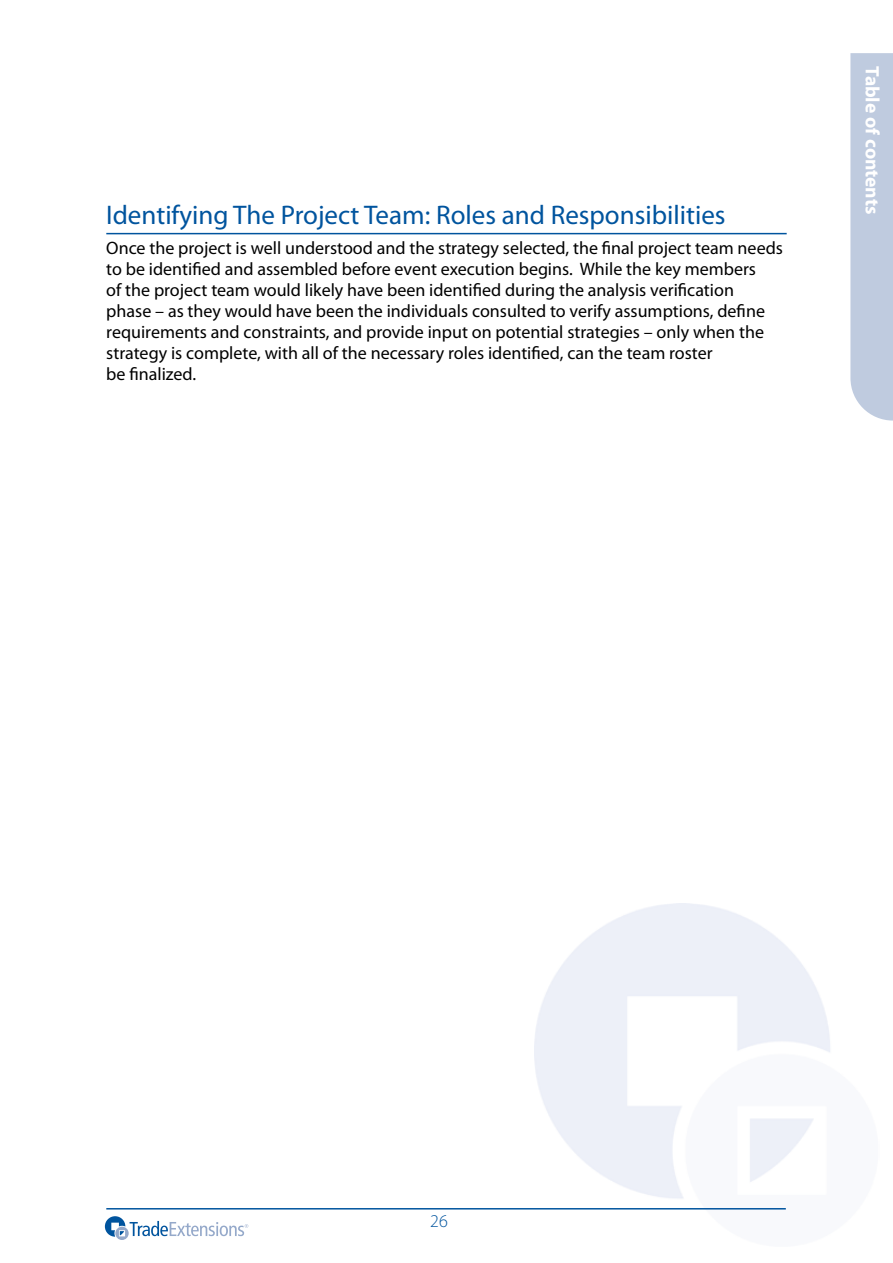
<style>
.page{position:relative;width:893px;height:1263px;background:#fff}
.page>*{position:absolute;margin:0;border:0;box-sizing:border-box;transform-origin:0 0}
.t1{font:27px "Myriad Pro";color:#00549e}
.t2{font:700 19.5px "Myriad Pro";color:#fff}
.t3{font:18px/21px "Myriad Pro";color:#000}
.t4{font:300 18px "Myriad Pro";color:#00549e}
</style>
<div class="page">
<hr style="left:106px;top:1208px;width:680px;height:1px;background:#00549e">
<div style="left:850px;top:53px;width:43px;height:368px;background:#bfcbdf"></div>
<svg style="left:105px;top:1216px;width:143px;height:24px"></svg>
<hr style="left:106px;top:233px;width:681px;height:1px;background:#00549e">
<h1 class="t1" style="left:106px;top:200px;width:621px">Identifying The Project Team: Roles and Responsibilities</h1>
<p class="t3" style="left:106px;top:238px;width:678px">Once the project is well understood and the strategy selected, the final project team needs to be identified and assembled before event execution begins. While the key members<br>of the project team would likely have been identified during the analysis verification phase – as they would have been the individuals consulted to verify assumptions, define requirements and constraints, and provide input on potential strategies – only when the strategy is complete, with all of the necessary roles identified, can the team roster<br>be finalized.</p>
<p class="t2" style="left:883px;top:66px;width:150px;rotate:90deg">Table of contents</p>
<p class="t4" style="left:430px;top:1211px;width:19px">26</p>
</div>
